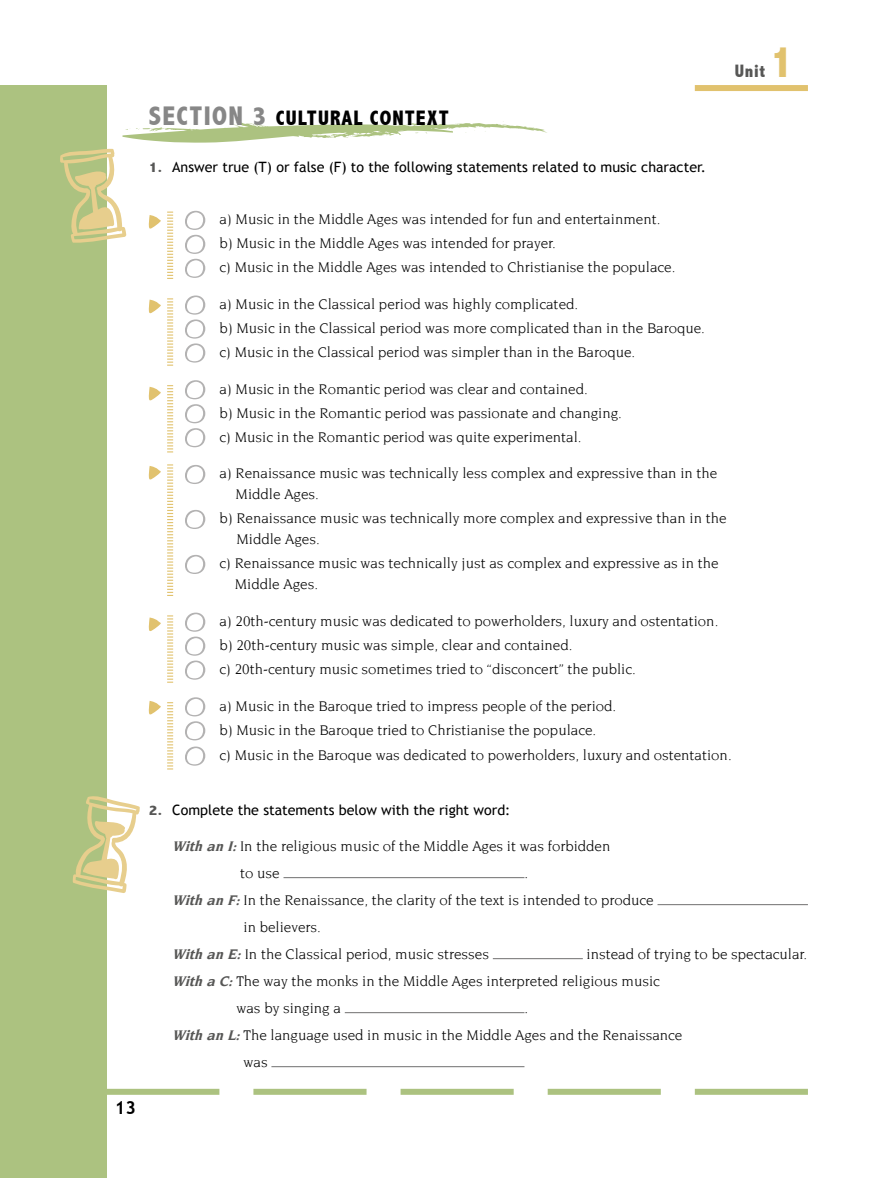
<style>
.page{position:relative;width:893px;height:1178px;background:#fff}
.page>*{position:absolute;margin:0;border:0;box-sizing:border-box;transform-origin:0 0}
.t1{font:800 condensed 45px "Abadi";color:#e1c26e}
.t2{font:800 condensed 21px "Abadi";letter-spacing:.05em;color:#000}
.t3{font:800 condensed 18px "Abadi";color:#575756}
.t4{font:700 18px "Trebuchet MS";color:#000}
.t5{font:15px/24px "Novarese LT";color:#000}
.t6{font:14.25px "Trebuchet MS";color:#000}
.s1{font-size:27px;color:#878787}
.s2{font-family:"Abadi";font-weight:800;font-stretch:condensed;color:#575756}
.s3{font-weight:700;font-style:italic;color:#575756}
</style>
<div class="page">
<div style="left:695px;top:85px;width:113px;height:6px;background:#e1c26e"></div>
<div style="left:0;top:85px;width:106px;height:1093px;background:#acc280"></div>
<svg style="left:60px;top:149px;width:66px;height:94px"></svg>
<svg style="left:73px;top:795px;width:67px;height:98px"></svg>
<div style="left:253px;top:1089px;width:114px;height:6px;background:#acc280"></div>
<div style="left:106px;top:1089px;width:113px;height:6px;background:#acc280"></div>
<div style="left:401px;top:1089px;width:113px;height:6px;background:#acc280"></div>
<div style="left:548px;top:1089px;width:113px;height:6px;background:#acc280"></div>
<div style="left:695px;top:1089px;width:113px;height:6px;background:#acc280"></div>
<svg style="left:122px;top:121px;width:425px;height:22px"></svg>
<svg style="left:148px;top:212px;width:25px;height:67px"></svg>
<svg style="left:148px;top:298px;width:25px;height:68px"></svg>
<svg style="left:148px;top:385px;width:25px;height:67px"></svg>
<svg style="left:148px;top:464px;width:25px;height:132px"></svg>
<svg style="left:148px;top:615px;width:25px;height:68px"></svg>
<svg style="left:148px;top:701px;width:25px;height:68px"></svg>
<hr style="left:283px;top:877px;width:241px;height:1px;background:#706f6f">
<hr style="left:657px;top:904px;width:151px;height:1px;background:#706f6f">
<hr style="left:493px;top:958px;width:90px;height:1px;background:#706f6f">
<hr style="left:345px;top:1012px;width:179px;height:1px;background:#706f6f">
<hr style="left:271px;top:1066px;width:253px;height:1px;background:#706f6f">
<svg style="left:185px;top:211px;width:20px;height:67px"></svg>
<svg style="left:185px;top:295px;width:20px;height:68px"></svg>
<svg style="left:185px;top:380px;width:20px;height:67px"></svg>
<svg style="left:185px;top:465px;width:20px;height:19px"></svg>
<svg style="left:185px;top:510px;width:20px;height:19px"></svg>
<svg style="left:185px;top:555px;width:20px;height:19px"></svg>
<svg style="left:185px;top:613px;width:20px;height:67px"></svg>
<svg style="left:185px;top:697px;width:20px;height:43px"></svg>
<svg style="left:185px;top:746px;width:20px;height:20px"></svg>
<p class="t3" style="left:735px;top:61px;width:32px">Unit</p>
<h1 class="t1" style="left:770px;top:36px;width:24px">1</h1>
<h2 class="t2" style="left:149px;top:106px;width:302px"><span class="s1">SECTION 3</span> CULTURAL CONTEXT</h2>
<p class="t6" style="left:149px;top:159px;width:559px"><span class="s2">1.</span> Answer true (T) or false (F) to the following statements related to music character.</p>
<p class="t5" style="left:219px;top:207px;width:458px">a) Music in the Middle Ages was intended for fun and entertainment. b) Music in the Middle Ages was intended for prayer.<br>c) Music in the Middle Ages was intended to Christianise the populace.</p>
<p class="t5" style="left:219px;top:292px;width:487px">a) Music in the Classical period was highly complicated.<br>b) Music in the Classical period was more complicated than in the Baroque. c) Music in the Classical period was simpler than in the Baroque.</p>
<p class="t5" style="left:219px;top:377px;width:404px">a) Music in the Romantic period was clear and contained.<br>b) Music in the Romantic period was passionate and changing. c) Music in the Romantic period was quite experimental.</p>
<p class="t5" style="left:236px;top:463px;width:483px;line-height:21px;text-indent:-16px">a) Renaissance music was technically less complex and expressive than in the<br>Middle Ages.</p>
<p class="t5" style="left:236px;top:508px;width:492px;line-height:21px;text-indent:-17px">b) Renaissance music was technically more complex and expressive than in the<br>Middle Ages.</p>
<p class="t5" style="left:235px;top:553px;width:485px;line-height:21px;text-indent:-15px">c) Renaissance music was technically just as complex and expressive as in the<br>Middle Ages.</p>
<p class="t5" style="left:219px;top:609px;width:501px">a) 20th-century music was dedicated to powerholders, luxury and ostentation. b) 20th-century music was simple, clear and contained.<br>c) 20th-century music sometimes tried to “disconcert” the public.</p>
<p class="t5" style="left:219px;top:693px;width:514px;line-height:24.6px">a) Music in the Baroque tried to impress people of the period.<br>b) Music in the Baroque tried to Christianise the populace.<br>c) Music in the Baroque was dedicated to powerholders, luxury and ostentation.</p>
<p class="t4" style="left:115px;top:1096px;width:23px">13</p>
<p class="t6" style="left:149px;top:802px;width:363px"><span class="s2">2.</span> Complete the statements below with the right word:</p>
<p class="t5" style="left:240px;top:832px;width:372px;line-height:27px;text-indent:-68px"><span class="s3">With an I:</span>In the religious music of the Middle Ages it was forbidden to use</p>
<p class="t5" style="left:524px;top:860px;width:5px">.</p>
<p class="t5" style="left:172px;top:887px;width:483px"><span class="s3">With an F:</span>In the Renaissance, the clarity of the text is intended to produce</p>
<p class="t5" style="left:243px;top:914px;width:79px">in believers.</p>
<p class="t5" style="left:172px;top:941px;width:318px"><span class="s3">With an E:</span>In the Classical period, music stresses</p>
<p class="t5" style="left:587px;top:941px;width:222px">instead of trying to be spectacular.</p>
<p class="t5" style="left:172px;top:968px;width:489px"><span class="s3">With a C:</span>The way the monks in the Middle Ages interpreted religious music</p>
<p class="t5" style="left:236px;top:995px;width:106px">was by singing a</p>
<p class="t5" style="left:524px;top:995px;width:5px">.</p>
<p class="t5" style="left:172px;top:1022px;width:512px"><span class="s3">With an L:</span>The language used in music in the Middle Ages and the Renaissance</p>
<p class="t5" style="left:243px;top:1049px;width:26px">was</p>
</div>
